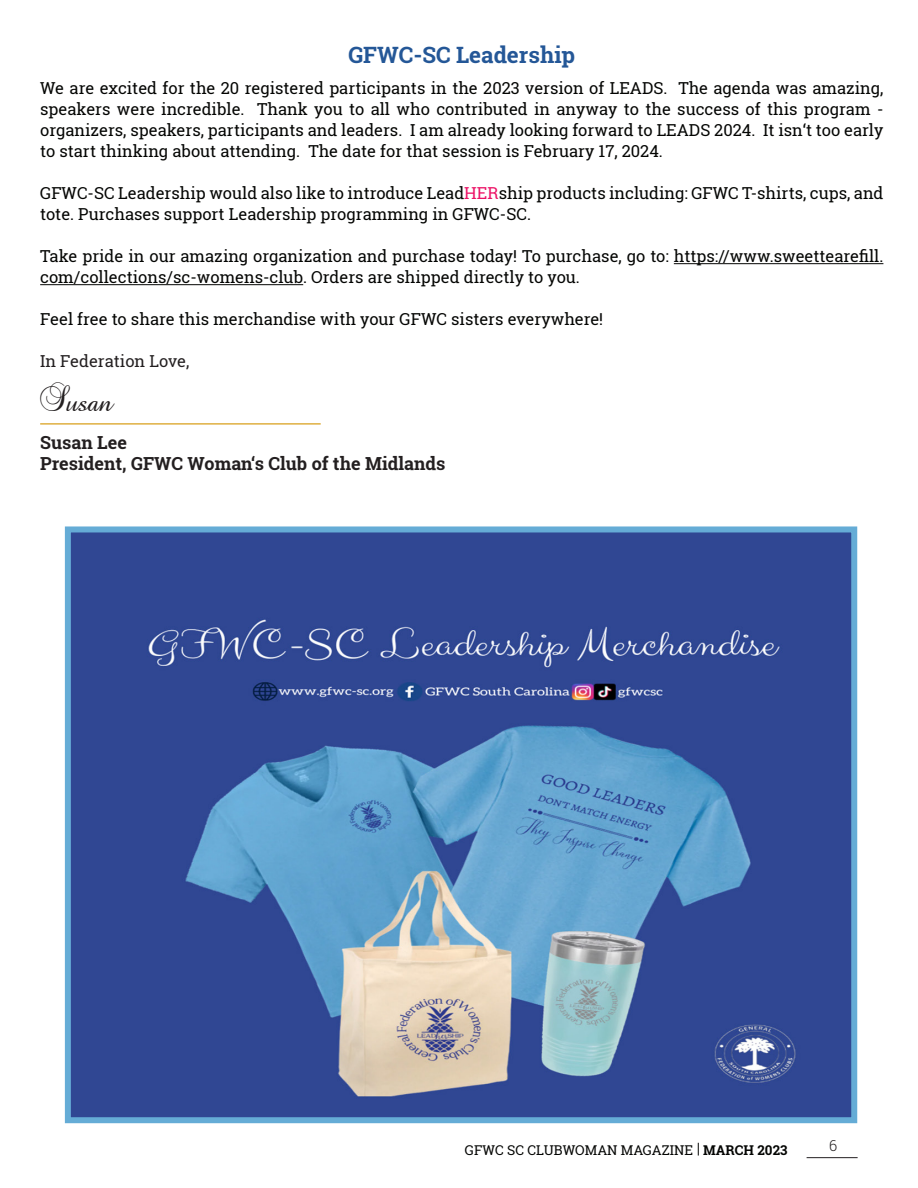
<style>
.page{position:relative;width:918px;height:1188px;background:#fff}
.page>*{position:absolute;margin:0;border:0;box-sizing:border-box;transform-origin:0 0}
.Back_Cover_Notes{font:700 22.5px "Roboto Slab";color:#245797}
.t1{font:700 18px "Roboto Slab";color:#231f20}
.t2{font:18px "Baroque Script";color:#231f20}
.Back_Cover_Notes-2{font:16.5px/21px "Roboto Slab";color:#040503}
.Back_Cover_Notes-3{font:16.5px "Roboto Slab";color:#231f20}
.t3{font:300 15px "Roboto Slab";color:#231f20}
.t4{font:13.5px "Roboto Slab";color:#040503}
.s1{color:#ec1165}
.s2{font-weight:700}
</style>
<div class="page">
<hr style="left:807px;top:1157px;width:51px;height:1px;background:#231f20">
<hr style="left:674px;top:263px;width:209px;height:1px;background:#040503">
<hr style="left:40px;top:284px;width:263px;height:1px;background:#040503">
<hr style="left:40px;top:423px;width:281px;height:2px;background:#dfaf41">
<img style="left:72px;top:533px;width:778px;height:583px">
<div style="left:65px;top:526px;width:792px;height:597px;border:6px solid #65acd6"></div>
<svg style="left:698px;top:1143px;width:1px;height:13px"></svg>
<p class="Back_Cover_Notes" style="left:348px;top:40px;width:228px">GFWC-SC Leadership</p>
<p class="Back_Cover_Notes-2" style="left:40px;top:78px;width:845px;text-align:justify">We are excited for the 20 registered participants in the 2023 version of LEADS. The agenda was amazing, speakers were incredible. Thank you to all who contributed in anyway to the success of this program - organizers, speakers, participants and leaders. I am already looking forward to LEADS 2024. It isn‘t too early to start thinking about attending. The date for that session is February 17, 2024.</p>
<p class="Back_Cover_Notes-2" style="left:40px;top:183px;width:845px">GFWC-SC Leadership would also like to introduce Lead<span class="s1">HER</span>ship products including: GFWC T-shirts, cups, and tote. Purchases support Leadership programming in GFWC-SC.</p>
<p class="Back_Cover_Notes-2" style="left:40px;top:246px;width:845px">Take pride in our amazing organization and purchase today! To purchase, go to: https://www.sweettearefill. com/collections/sc-womens-club. Orders are shipped directly to you.</p>
<p class="Back_Cover_Notes-2" style="left:40px;top:309px;width:565px">Feel free to share this merchandise with your GFWC sisters everywhere!</p>
<p class="Back_Cover_Notes-3" style="left:40px;top:350px;width:151px">In Federation Love,</p>
<p class="t2" style="left:40px;top:394px;width:73px">Susan</p>
<p class="t1" style="left:40px;top:430px;width:88px">Susan Lee</p>
<p class="t1" style="left:40px;top:452px;width:407px">President, GFWC Woman‘s Club of the Midlands</p>
<p class="t4" style="left:465px;top:1141px;width:324px">GFWC SC CLUBWOMAN MAGAZINE <span class="s2">MARCH 2023</span></p>
<p class="t3" style="left:829px;top:1135px;width:10px">6</p>
</div>
